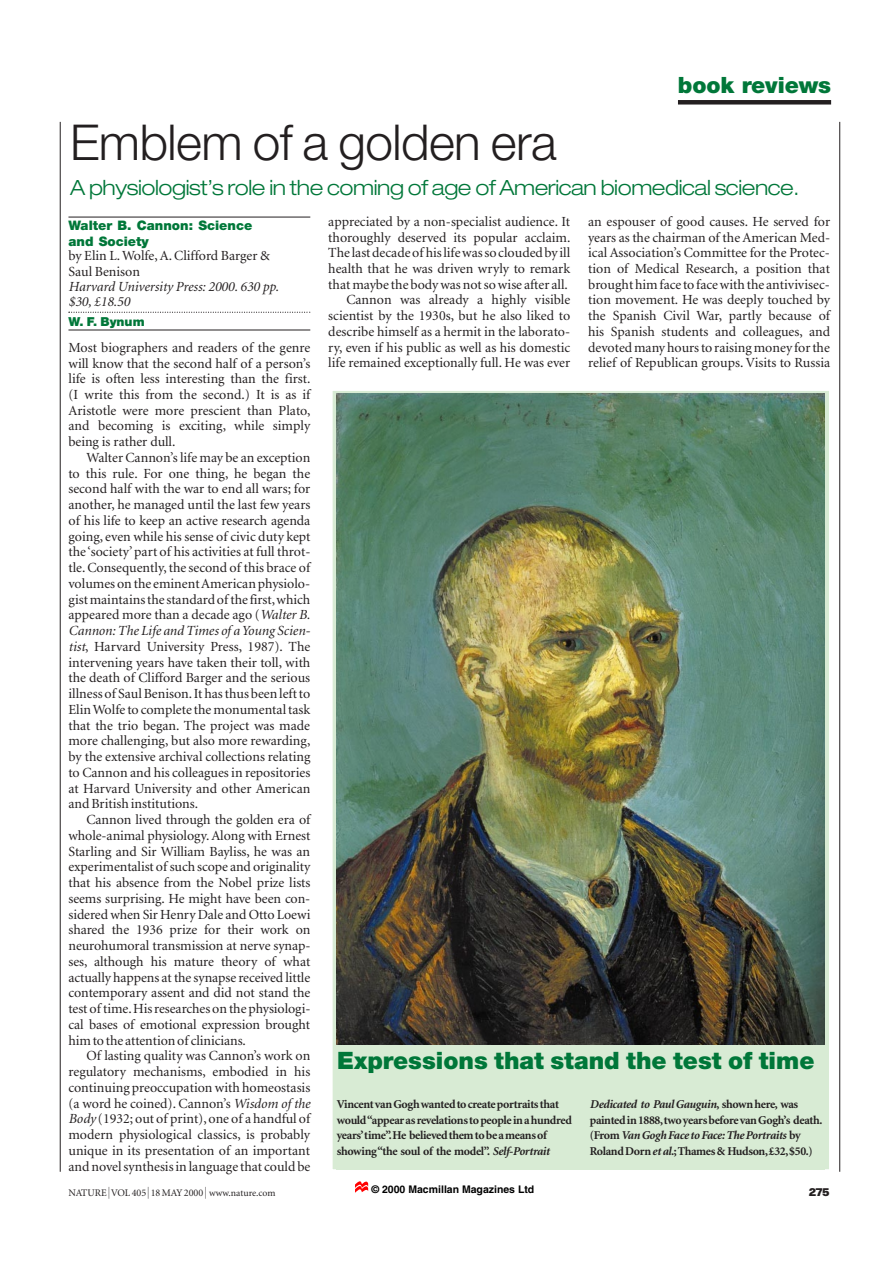
<style>
.page{position:relative;width:893px;height:1263px;background:#fff}
.page>*{position:absolute;margin:0;border:0;box-sizing:border-box;transform-origin:0 0}
.t1{font:300 49.5px "Helvetica Neue";letter-spacing:-.01em;color:#231f20}
.t2{font:900 24px "Helvetica Neue";color:#007739}
.t3{font:900 22.5px "Helvetica Neue";letter-spacing:-.005em;color:#007739}
.t4{font:300 expanded 21px "Helvetica Neue";letter-spacing:-.02em;color:#007739}
.t5{font:13.95px/15.8px "Minion";color:#231f20;text-align:justify}
.t6{font:italic 13.95px/15px "Minion";color:#231f20}
.t7{font:900 13.2px/15.8px "Helvetica Neue";color:#007739}
.t8{font:900 12.3px "Helvetica Neue";color:#007739}
.t9{font:700 12px/15.8px "Minion";letter-spacing:-.03em;color:#231f20}
.t10{font:700 10.8px "Unica SH";color:#231f20}
.t11{font:700 10.5px "Helvetica";color:#000}
.t12{font:10.2px "Minion";color:#231f20}
.s1{font-style:italic}
.s2{font-family:"Unica SB";font-weight:300;font-size:12px}
.s3{font-size:9.75px}
</style>
<div class="page">
<hr style="left:68px;top:217px;width:242px;height:1px;background:#231f20">
<svg style="left:68px;top:312px;width:242px;height:1px"></svg>
<hr style="left:68px;top:330px;width:242px;height:1px;background:#231f20">
<div style="left:678px;top:100px;width:153px;height:5px;background:#231f20"></div>
<hr style="left:60px;top:122px;width:1px;height:1050px;background:#231f20">
<hr style="left:839px;top:122px;width:1px;height:1050px;background:#231f20">
<div style="left:332px;top:390px;width:497px;height:780px;background:#d8ebd4"></div>
<img style="left:337px;top:394px;width:487px;height:651px">
<svg style="left:355px;top:1181px;width:13px;height:12px"></svg>
<h3 class="t3" style="left:678px;top:77px;width:155px">book reviews</h3>
<h1 class="t1" style="left:70px;top:125px;width:488px">Emblem of a golden era</h1>
<h3 class="t4" style="left:70px;top:180px;width:730px">A physiologist’s role in the coming of age of American biomedical science.</h3>
<p class="t7" style="left:68px;top:219px;width:185px">Walter B. Cannon: Science and Society</p>
<p class="t5" style="left:68px;top:249px;width:203px">by Elin L. Wolfe, A. Clifford Barger &amp;<br>Saul Benison</p>
<p class="t6" style="left:68px;top:280px;width:212px">Harvard University Press: 2000. 630 pp. $30, £18.50</p>
<p class="t8" style="left:68px;top:317px;width:78px">W. F. Bynum</p>
<p class="t5" style="left:68px;top:341px;width:243px">Most biographers and readers of the genre will know that the second half of a person’s life is often less interesting than the first. (I write this from the second.) It is as if Aristotle were more prescient than Plato, and becoming is exciting, while simply being is rather dull.</p>
<p class="t5" style="left:68px;top:451px;width:243px;text-indent:18px">Walter Cannon’s life may be an exception to this rule. For one thing, he began the second half with the war to end all wars; for another, he managed until the last few years of his life to keep an active research agenda going, even while his sense of civic duty kept the ‘society’ part of his activities at full throt&shy;tle. Consequently, the second of this brace of volumes on the eminent American physiolo&shy;gist maintains the standard of the first,which appeared more than a decade ago (<span class="s1">Walter B.<br>Cannon: The Life and Times of a Young Scien&shy;tist</span>, Harvard University Press, 1987). The intervening years have taken their toll, with the death of Clifford Barger and the serious illness of Saul Benison.It has thus been left to Elin Wolfe to complete the monumental task that the trio began. The project was made more challenging, but also more rewarding, by the extensive archival collections relating to Cannon and his colleagues in repositories at Harvard University and other American and British institutions.</p>
<p class="t5" style="left:68px;top:813px;width:243px;text-indent:18px">Cannon lived through the golden era of whole-animal physiology. Along with Ernest Starling and Sir William Bayliss, he was an experimentalist of such scope and originality that his absence from the Nobel prize lists seems surprising. He might have been con&shy;sidered when Sir Henry Dale and Otto Loewi shared the 1936 prize for their work on neurohumoral transmission at nerve synap&shy;ses, although his mature theory of what actually happens at the synapse received little contemporary assent and did not stand the test of time.His researches on the physiologi&shy;cal bases of emotional expression brought him to the attention of clinicians.</p>
<p class="t5" style="left:68px;top:1049px;width:243px;text-indent:18px">Of lasting quality was Cannon’s work on regulatory mechanisms, embodied in his continuing preoccupation with homeostasis (a word he coined). Cannon’s <span class="s1">Wisdom of the Body</span> (1932; out of print), one of a handful of modern physiological classics, is probably unique in its presentation of an important and novel synthesis in language that could be</p>
<p class="t5" style="left:328px;top:215px;width:243px;text-align:right">appreciated by a non-specialist audience. It thoroughly deserved its popular acclaim.<br>The last decade of his life was so clouded by ill health that he was driven wryly to remark that maybe the body was not so wise after all.<br>Cannon was already a highly visible scientist by the 1930s, but he also liked to describe himself as a hermit in the laborato&shy;ry, even if his public as well as his domestic life remained exceptionally full. He was ever</p>
<p class="t5" style="left:588px;top:215px;width:243px">an espouser of good causes. He served for years as the chairman of the American Med&shy;ical Association’s Committee for the Protec&shy;tion of Medical Research, a position that brought him face to face with the antivivisec&shy;tion movement. He was deeply touched by the Spanish Civil War, partly because of his Spanish students and colleagues, and devoted many hours to raising money for the relief of Republican groups. Visits to Russia</p>
<h2 class="t2" style="left:337px;top:1052px;width:479px">Expressions that stand the test of time</h2>
<p class="t9" style="left:337px;top:1097px;width:236px">Vincent van Gogh wanted to create portraits that would “appear as revelations to people in a hundred years’time”.He believed them to be a means of showing “the soul of the model”. <span class="s1">Self-Portrait</span></p>
<p class="t9" style="left:590px;top:1097px;width:234px"><span class="s1">Dedicated to Paul Gauguin</span>, shown here, was painted in 1888,two years before van Gogh’s death. (From <span class="s1">Van Gogh Face to Face: The Portraits</span> by Roland Dorn <span class="s1">et al.</span>;Thames &amp; Hudson,£32,$50.)</p>
<p class="t11" style="left:371px;top:1183px;width:164px">© 2000 Macmillan Magazines Ltd</p>
<p class="t12" style="left:68px;top:1188px;width:208px">NATURE<span class="s2">|</span> VOL 405 <span class="s2">|</span> 18 MAY 2000 <span class="s2">|</span> <span class="s3">www.nature.com</span></p>
<p class="t10" style="left:809px;top:1188px;width:22px">275</p>
</div>
